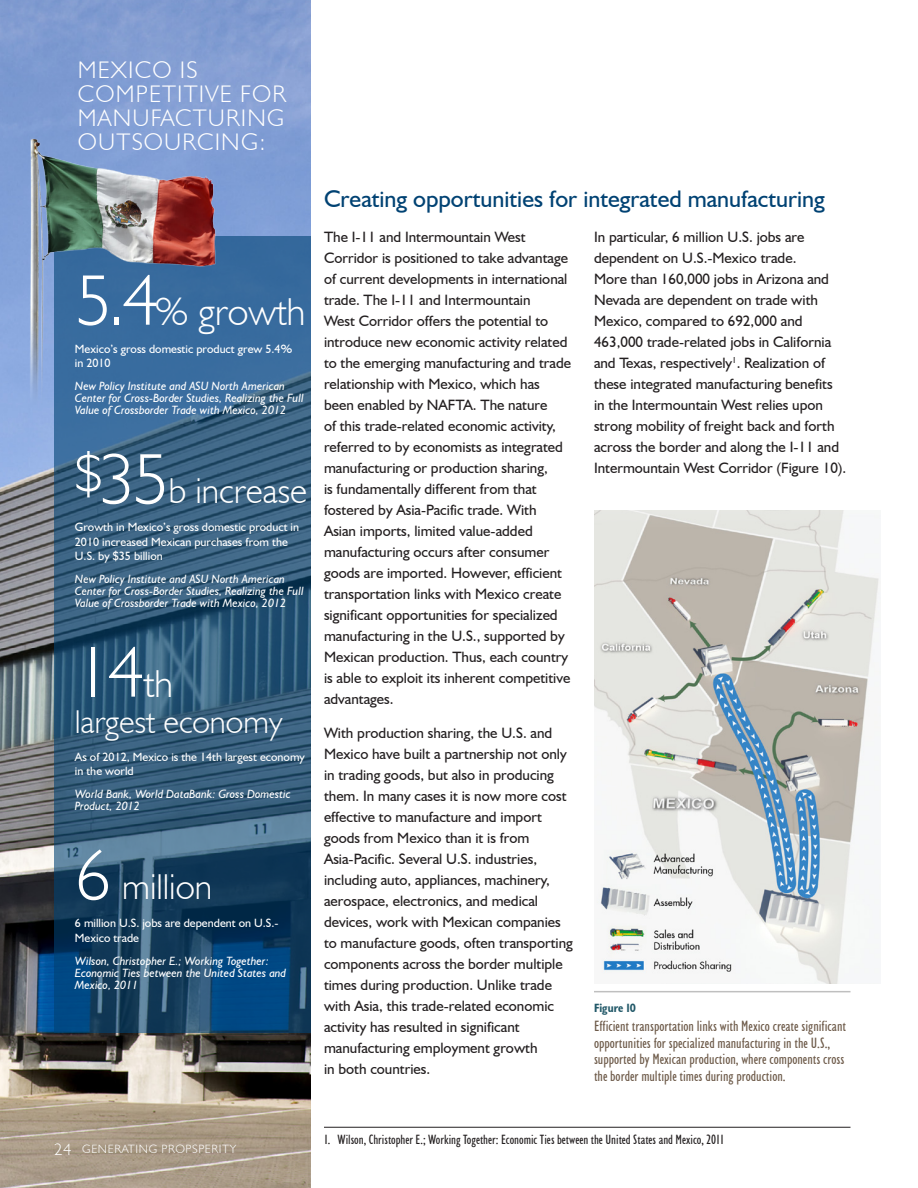
<style>
.page{position:relative;width:918px;height:1188px;background:#fff}
.page>*{position:absolute;margin:0;border:0;box-sizing:border-box;transform-origin:0 0}
.t1{font:300 72px "Humanist 521 BT";color:#fff}
.t2{font:300 39px "Humanist 521 BT";color:#fff}
.t3{font:300 36px "Humanist 521 BT";color:#fff}
.t4{font:300 33px "Humanist 521 BT";color:#fff}
.t5{font:24px "Humanist 521 BT";color:#004273}
.t6{font:300 24px/24px "Humanist 521 BT";letter-spacing:.05em;color:#fff}
.t7{font:15px/21px "Humanist 521 BT";color:#231f20}
.t8{font:condensed 15px/16.5px "Humanist 521 BT";color:#6d5a49}
.t9{font:condensed 13.5px "Humanist 521 BT";color:#231f20}
.t10{font:italic 12px/12px "Humanist 521 BT";color:#fff}
.t11{font:12px/14.4px "Humanist 521 BT";color:#fff}
.t12{font:300 12px "Humanist 521 BT";color:#fff}
.t13{font:700 condensed 12px "Humanist 521 BT";color:#215868}
.s1{font-size:72px}
.s2{font-size:39px}
.s3{font-size:16.5px}
</style>
<div class="page">
<img style="left:0;top:0;width:310px;height:1188px">
<svg style="left:54px;top:236px;width:256px;height:797px;background:#2c5779"></svg>
<img style="left:594px;top:511px;width:285px;height:472px">
<hr style="left:594px;top:991px;width:256px;height:1px;background:#bfbfbf">
<hr style="left:324px;top:1127px;width:526px;height:1px;background:#231f20">
<img style="left:18px;top:131px;width:208px;height:276px">
<h3 class="t6" style="left:78px;top:58px;width:209px">MEXICO IS<br>COMPETITIVE FOR<br>MANUFACTURING<br>OUTSOURCING:</h3>
<h2 class="t2" style="left:75px;top:287px;width:232px"><span class="s1">5.4</span>% growth</h2>
<p class="t11" style="left:75px;top:341px;width:219px">Mexico’s gross domestic product grew 5.4% in 2010</p>
<p class="t10" style="left:75px;top:380px;width:230px">New Policy Institute and ASU North American<br>Center for Cross-Border Studies, Realizing the Full<br>Value of Crossborder Trade with Mexico, 2012</p>
<h3 class="t3" style="left:75px;top:469px;width:234px"><sup>$</sup><span class="s1">35</span>b increase</h3>
<p class="t11" style="left:75px;top:520px;width:226px">Growth in Mexico’s gross domestic product in<br>2010 increased Mexican purchases from the<br>U.S. by $35 billion</p>
<p class="t10" style="left:75px;top:573px;width:230px">New Policy Institute and ASU North American<br>Center for Cross-Border Studies, Realizing the Full<br>Value of Crossborder Trade with Mexico, 2012</p>
<h1 class="t1" style="left:75px;top:628px;width:100px">14<span class="s2">th</span></h1>
<h3 class="t4" style="left:75px;top:701px;width:209px">largest economy</h3>
<p class="t11" style="left:75px;top:749px;width:231px">As of 2012, Mexico is the 14th largest economy in the world</p>
<p class="t10" style="left:75px;top:788px;width:217px">World Bank, World DataBank: Gross Domestic<br>Product, 2012</p>
<h3 class="t3" style="left:75px;top:865px;width:139px"><span class="s1">6</span> million</h3>
<p class="t11" style="left:75px;top:916px;width:205px">6 million U.S. jobs are dependent on U.S.-<br>Mexico trade</p>
<p class="t10" style="left:75px;top:954px;width:213px">Wilson, Christopher E.; Working Together:<br>Economic Ties between the United States and<br>Mexico, 2011</p>
<h3 class="t5" style="left:324px;top:184px;width:503px">Creating opportunities for integrated manufacturing</h3>
<p class="t7" style="left:324px;top:226px;width:249px">The I-11 and Intermountain West Corridor is positioned to take advantage of current developments in international trade. The I-11 and Intermountain<br>West Corridor offers the potential to introduce new economic activity related to the emerging manufacturing and trade relationship with Mexico, which has been enabled by NAFTA. The nature<br>of this trade-related economic activity, referred to by economists as integrated manufacturing or production sharing,<br>is fundamentally different from that fostered by Asia-Pacific trade. With Asian imports, limited value-added manufacturing occurs after consumer goods are imported. However, efficient transportation links with Mexico create significant opportunities for specialized manufacturing in the U.S., supported by Mexican production. Thus, each country is able to exploit its inherent competitive advantages.</p>
<p class="t7" style="left:324px;top:722px;width:250px">With production sharing, the U.S. and Mexico have built a partnership not only in trading goods, but also in producing them. In many cases it is now more cost effective to manufacture and import goods from Mexico than it is from Asia-Pacific. Several U.S. industries, including auto, appliances, machinery, aerospace, electronics, and medical devices, work with Mexican companies to manufacture goods, often transporting components across the border multiple times during production. Unlike trade with Asia, this trade-related economic activity has resulted in significant manufacturing employment growth<br>in both countries.</p>
<p class="t7" style="left:594px;top:226px;width:254px">In particular, 6 million U.S. jobs are dependent on U.S.-Mexico trade.<br>More than 160,000 jobs in Arizona and Nevada are dependent on trade with Mexico, compared to 692,000 and 463,000 trade-related jobs in California and Texas, respectively<sup>1</sup>. Realization of these integrated manufacturing benefits in the Intermountain West relies upon strong mobility of freight back and forth across the border and along the I-11 and Intermountain West Corridor (Figure 10).</p>
<p class="t13" style="left:594px;top:1000px;width:44px">Figure 10</p>
<p class="t8" style="left:594px;top:1018px;width:254px">Efficient transportation links with Mexico create significant opportunities for specialized manufacturing in the U.S., supported by Mexican production, where components cross the border multiple times during production.</p>
<p class="t12" style="left:54px;top:1142px;width:46px"><span class="s3">24</span> Generating</p>
<p class="t12" style="left:162px;top:1142px;width:15px">Propsperity</p>
<p class="t9" style="left:324px;top:1132px;width:402px">1. Wilson, Christopher E.; Working Together: Economic Ties between the United States and Mexico, 2011</p>
</div>
